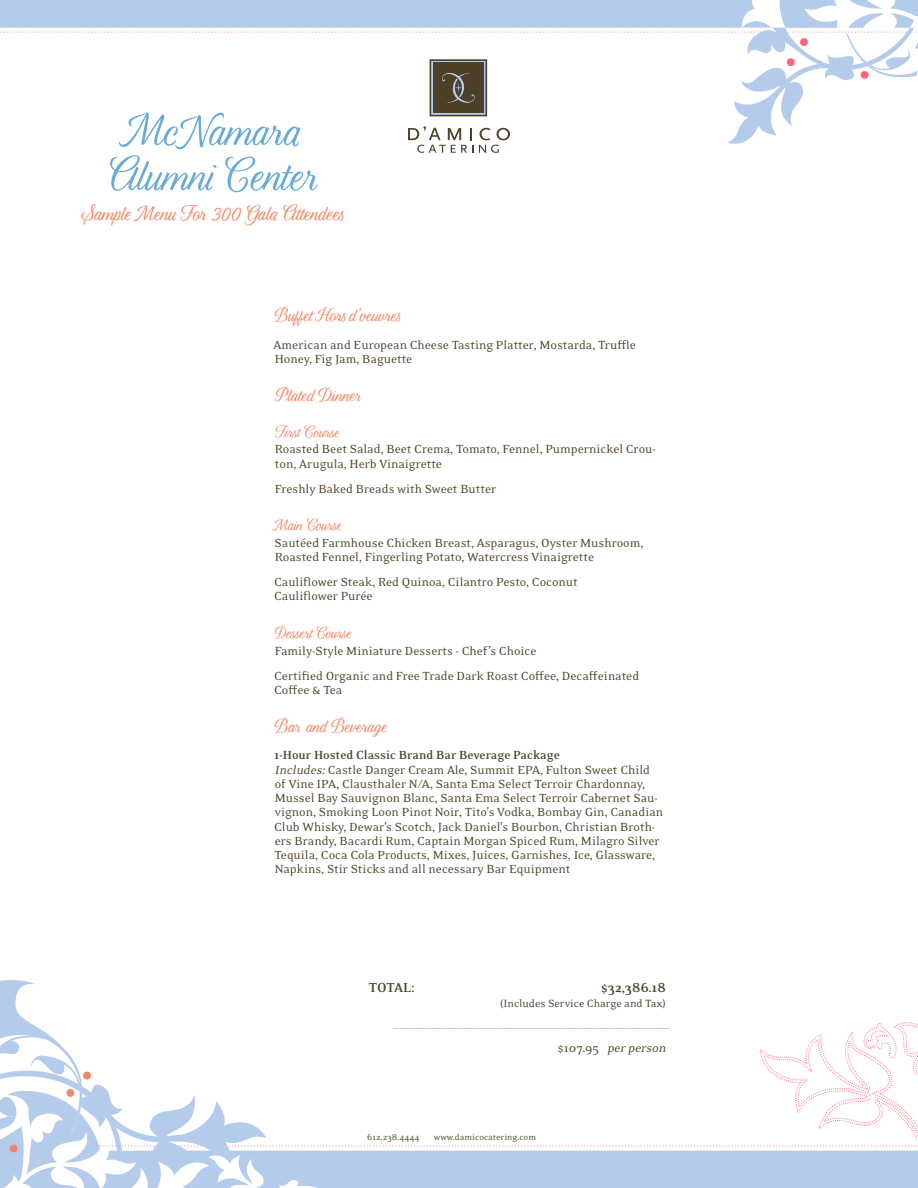
<style>
.page{position:relative;width:918px;height:1188px;background:#fff}
.page>*{position:absolute;margin:0;border:0;box-sizing:border-box;transform-origin:0 0}
.Titles{font:55.5px/45px "Lavender Script Pro";color:#68abd8;text-align:center}
.Titles-2{font:25.5px "Lavender Script Pro";color:#f48463}
.Header_Courses{font:22.5px "Lavender Script Pro";color:#f48463}
.Plated_Dinner{font:22.5px "Lavender Script Pro";color:#f48463}
.Numbered_Courses{font:19.5px "Lavender Script Pro";color:#f48463}
.t1{font:15px "Eidetic Neo OT";color:#68abd8}
.t2{font:700 15px "Eidetic Neo OT";color:#4d422a}
.Menu_Items_-_normal{font:13.5px/14.2px "Eidetic Neo OT";color:#4d422a}
.Sig_Cocktail_Body_Copy{font:italic 13.5px "Eidetic Neo OT";color:#4d422a}
.t3{font:12px "Eidetic Neo OT";color:#4d422a}
.t4{font:9.75px "Eidetic Neo OT";color:#525026}
.s1{font-weight:700}
.s2{font-style:italic}
.s3{font-style:normal}
</style>
<div class="page">
<svg style="left:0;top:0;width:918px;height:153px"></svg>
<svg style="left:0;top:980px;width:918px;height:208px"></svg>
<p class="Titles" style="left:110px;top:107px;width:209px">McNamara<br>Alumni Center</p>
<p class="Titles-2" style="left:84px;top:200px;width:262px">Sample Menu For 300 Gala Attendees</p>
<p class="Header_Courses" style="left:276px;top:304px;width:127px">Buffet Horsd’oeuvres</p>
<p class="Menu_Items_-_normal" style="left:274px;top:338px;width:364px">American and European Cheese Tasting Platter, Mostarda, Truffle<br>Honey, Fig Jam, Baguette</p>
<p class="Plated_Dinner" style="left:277px;top:384px;width:86px">Plated Dinner</p>
<p class="Numbered_Courses" style="left:277px;top:422px;width:64px">First Course</p>
<p class="Menu_Items_-_normal" style="left:275px;top:442px;width:383px">Roasted Beet Salad, Beet Crema, Tomato, Fennel, Pumpernickel Crou&shy;ton, Arugula, Herb Vinaigrette</p>
<p class="Menu_Items_-_normal" style="left:275px;top:482px;width:223px">Freshly Baked Breads with Sweet Butter</p>
<p class="Numbered_Courses" style="left:275px;top:516px;width:68px">Main Course</p>
<p class="Menu_Items_-_normal" style="left:275px;top:536px;width:370px">Sautéed Farmhouse Chicken Breast, Asparagus, Oyster Mushroom,<br>Roasted Fennel, Fingerling Potato, Watercress Vinaigrette</p>
<p class="Menu_Items_-_normal" style="left:274px;top:575px;width:305px">Cauliflower Steak, Red Quinoa, Cilantro Pesto, Coconut<br>Cauliflower Purée</p>
<p class="Numbered_Courses" style="left:276px;top:623px;width:77px">Dessert Course</p>
<p class="Menu_Items_-_normal" style="left:275px;top:644px;width:263px">Family-Style Miniature Desserts - Chef’s Choice</p>
<p class="Menu_Items_-_normal" style="left:274px;top:669px;width:367px">Certified Organic and Free Trade Dark Roast Coffee, Decaffeinated<br>Coffee &amp; Tea</p>
<p class="Header_Courses" style="left:276px;top:715px;width:113px">Bar and Beverage</p>
<p class="Menu_Items_-_normal" style="left:274px;top:749px;width:391px"><span class="s1">1-Hour Hosted Classic Brand Bar Beverage Package<br></span><span class="s2">Includes:</span>Castle Danger Cream Ale, Summit EPA, Fulton Sweet Child of Vine IPA, Clausthaler N/A, Santa Ema Select Terroir Chardonnay, Mussel Bay Sauvignon Blanc, Santa Ema Select Terroir Cabernet Sau&shy;vignon, Smoking Loon Pinot Noir, Tito's Vodka, Bombay Gin, Canadian Club Whisky, Dewar's Scotch, Jack Daniel's Bourbon, Christian Broth&shy;ers Brandy, Bacardi Rum, Captain Morgan Spiced Rum, Milagro Silver Tequila, Coca Cola Products, Mixes, Juices, Garnishes, Ice, Glassware, Napkins, Stir Sticks and all necessary Bar Equipment</p>
<p class="t2" style="left:369px;top:980px;width:47px">TOTAL:</p>
<p class="t2" style="left:601px;top:980px;width:66px">$32,386.18</p>
<p class="t3" style="left:500px;top:998px;width:167px">(Includes Service Charge and Tax)</p>
<p class="t1" style="left:393px;top:1016px;width:278px">___________________________________________________</p>
<p class="Sig_Cocktail_Body_Copy" style="left:558px;top:1041px;width:112px"><span class="s3">$ 1 0 7 .9 5</span> per person</p>
<p class="t4" style="left:367px;top:1132px;width:54px">612.238.4444</p>
<p class="t4" style="left:434px;top:1132px;width:104px">www.damicocatering.com</p>
</div>
